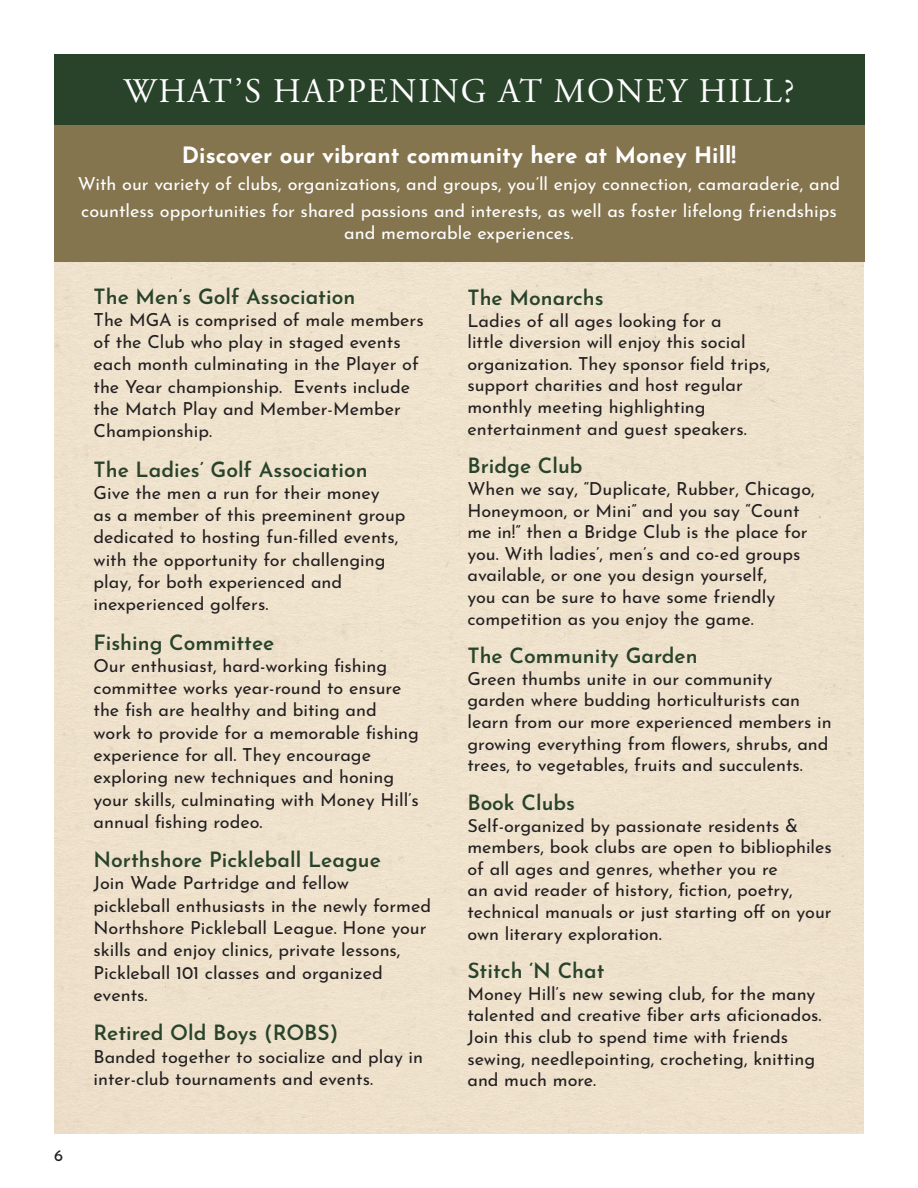
<style>
.page{position:relative;width:918px;height:1188px;background:#fff}
.page>*{position:absolute;margin:0;border:0;box-sizing:border-box;transform-origin:0 0}
.t1{font:34.5px "Adobe Garamond Pro";letter-spacing:.055em;color:#fff}
.t2{font:700 22.5px "Josefin Sans";color:#fff}
.t3{font:600 21px "Josefin Sans";color:#29432b}
.t4{font:18px/21.6px "Josefin Sans";color:#231f20}
.t5{font:18px/27px "Josefin Sans";color:#fff}
.t6{font:16.5px "Josefin Sans";color:#231f20}
</style>
<div class="page">
<div style="left:54px;top:54px;width:810px;height:71px;background:#29432b"></div>
<div style="left:54px;top:227px;width:810px;height:907px;background:#eee1cc"></div>
<div style="left:54px;top:125px;width:810px;height:136px;background:#85754f"></div>
<h1 class="t1" style="left:124px;top:77px;width:673px">WHAT’S HAPPENING AT MONEY HILL?</h1>
<p class="t2" style="left:182px;top:135px;width:556px">Discover our vibrant community here at Money Hill!</p>
<p class="t5" style="left:78px;top:171px;width:764px">With our variety of clubs, organizations, and groups, you’ll enjoy connection, camaraderie, and countless opportunities for shared passions and interests, as well as foster lifelong friendships</p>
<p class="t5" style="left:344px;top:220px;width:231px">and memorable experiences.</p>
<p class="t3" style="left:94px;top:287px;width:263px">The Men’s Golf Association</p>
<p class="t4" style="left:94px;top:310px;width:332px;line-height:22.2px">The MGA is comprised of male members of the Club who play in staged events each month culminating in the Player of the Year championship. Events include the Match Play and Member-Member<br>Championship.</p>
<p class="t3" style="left:94px;top:460px;width:276px">The Ladies’ Golf Association</p>
<p class="t4" style="left:94px;top:483px;width:314px;line-height:22.2px">Give the men a run for their money<br>as a member of this preeminent group dedicated to hosting fun-filled events, with the opportunity for challenging play, for both experienced and inexperienced golfers.</p>
<p class="t3" style="left:94px;top:633px;width:182px">Fishing Committee</p>
<p class="t4" style="left:94px;top:652px;width:327px;line-height:22.2px">Our enthusiast, hard-working fishing committee works year-round to ensure the fish are healthy and biting and<br>work to provide for a memorable fishing experience for all. They encourage exploring new techniques and honing your skills, culminating with Money Hill’s annual fishing rodeo.</p>
<p class="t3" style="left:94px;top:851px;width:289px">Northshore Pickleball League</p>
<p class="t4" style="left:94px;top:873px;width:339px;line-height:22.2px">Join Wade Partridge and fellow<br>pickleball enthusiasts in the newly formed Northshore Pickleball League. Hone your skills and enjoy clinics, private lessons, Pickleball 101 classes and organized events.</p>
<p class="t3" style="left:94px;top:1024px;width:246px">Retired Old Boys (ROBS)</p>
<p class="t4" style="left:94px;top:1046px;width:331px;line-height:22.2px">Banded together to socialize and play in inter-club tournaments and events.</p>
<p class="t3" style="left:467px;top:289px;width:138px">The Monarchs</p>
<p class="t4" style="left:467px;top:311px;width:304px">Ladies of all ages looking for a<br>little diversion will enjoy this social organization. They sponsor field trips, support charities and host regular monthly meeting highlighting entertainment and guest speakers.</p>
<p class="t3" style="left:467px;top:457px;width:117px">Bridge Club</p>
<p class="t4" style="left:467px;top:479px;width:349px">When we say, “Duplicate, Rubber, Chicago, Honeymoon, or Mini” and you say “Count me in!” then a Bridge Club is the place for you. With ladies’, men’s and co-ed groups available, or one you design yourself,<br>you can be sure to have some friendly competition as you enjoy the game.</p>
<p class="t3" style="left:467px;top:647px;width:232px">The Community Garden</p>
<p class="t4" style="left:467px;top:669px;width:366px">Green thumbs unite in our community garden where budding horticulturists can learn from our more experienced members in growing everything from flowers, shrubs, and trees, to vegetables, fruits and succulents.</p>
<p class="t3" style="left:467px;top:794px;width:109px">Book Clubs</p>
<p class="t4" style="left:467px;top:816px;width:366px">Self-organized by passionate residents &amp; members, book clubs are open to bibliophiles of all ages and genres, whether you re<br>an avid reader of history, fiction, poetry, technical manuals or just starting off on your own literary exploration.</p>
<p class="t3" style="left:467px;top:962px;width:139px">Stitch ‘N Chat</p>
<p class="t4" style="left:467px;top:984px;width:356px">Money Hill’s new sewing club, for the many talented and creative fiber arts aficionados.<br>Join this club to spend time with friends sewing, needlepointing, crocheting, knitting and much more.</p>
<p class="t6" style="left:54px;top:1148px;width:10px">6</p>
</div>
